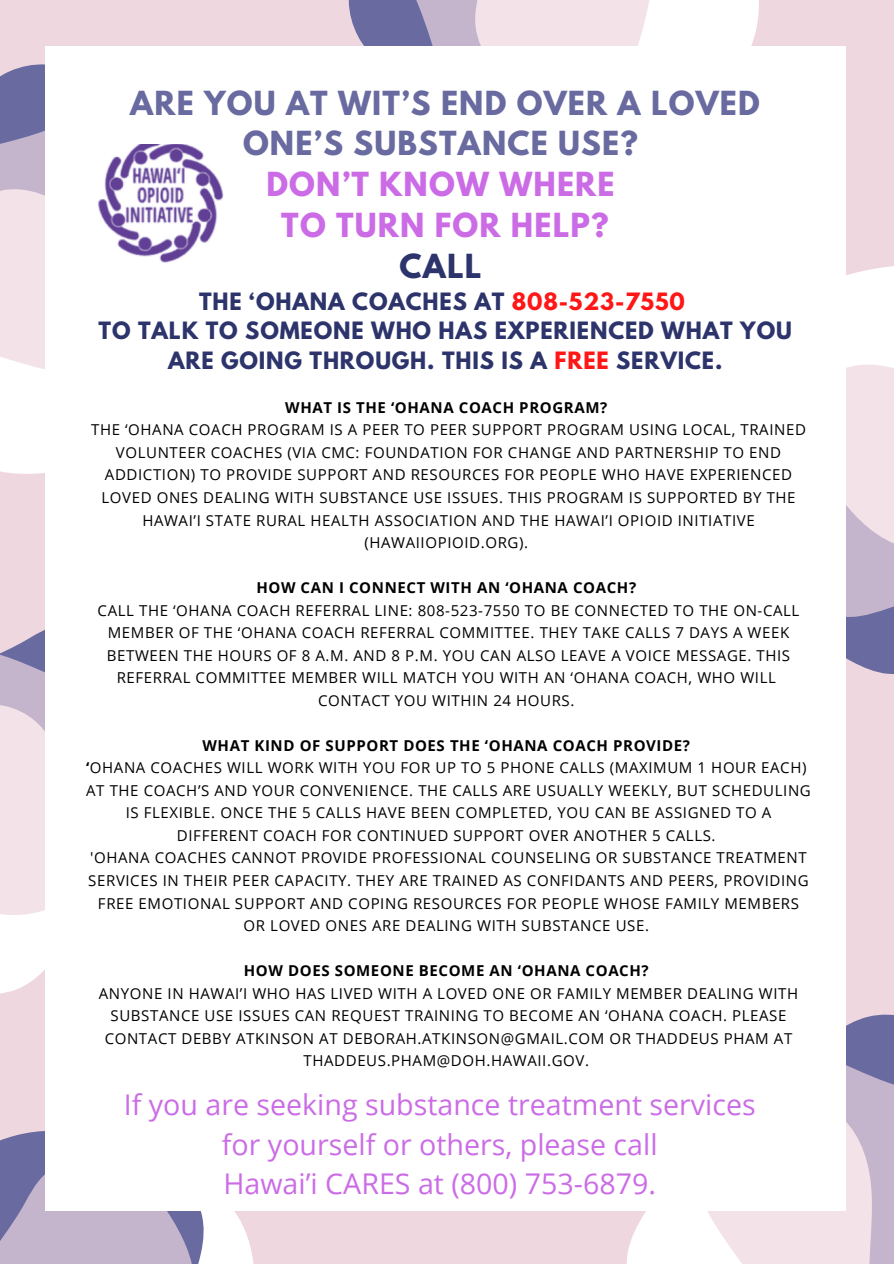
<style>
.page{position:relative;width:894px;height:1264px;background:#fff}
.page>*{position:absolute;margin:0;border:0;box-sizing:border-box;transform-origin:0 0}
.t1{font:700 29.4px/40.8px "League Spartan";letter-spacing:.04em;color:#686aa0;text-align:center}
.t2{font:700 29.4px "League Spartan";letter-spacing:.04em;color:#cb6ce6}
.t3{font:700 29.4px "League Spartan";color:#2c346b}
.t4{font:28.5px "Open Sans";color:#cb6ce6}
.t5{font:700 21.15px/29.7px "League Spartan";letter-spacing:.04em;color:#2c346b;text-align:center}
.t6{font:15px/22.5px "Open Sans";letter-spacing:.04em;color:#000;text-align:center}
.t7{font:700 15px "Open Sans";letter-spacing:.04em;color:#000}
.s1{color:#ff1616}
.s2{font-weight:700}
</style>
<div class="page">
<div style="left:0;top:0;width:893px;height:1263px;background:#efd7e0"></div>
<svg style="left:0;top:437px;width:46px;height:95px"></svg>
<svg style="left:0;top:47px;width:46px;height:390px"></svg>
<svg style="left:722px;top:0;width:37px;height:46px;background:#fdfcfc"></svg>
<svg style="left:348px;top:0;width:374px;height:46px"></svg>
<svg style="left:845px;top:205px;width:48px;height:96px"></svg>
<svg style="left:845px;top:301px;width:48px;height:389px"></svg>
<svg style="left:845px;top:948px;width:48px;height:79px"></svg>
<svg style="left:579px;top:1210px;width:97px;height:53px"></svg>
<svg style="left:676px;top:1027px;width:217px;height:236px;fill:#f3e3e9"></svg>
<svg style="left:0;top:924px;width:46px;height:122px;fill:#fff"></svg>
<svg style="left:0;top:633px;width:46px;height:291px;fill:#f3e3e9"></svg>
<svg style="left:0;top:1062px;width:46px;height:81px"></svg>
<svg style="left:0;top:1143px;width:329px;height:120px"></svg>
<div style="left:46px;top:46px;width:799px;height:1164px;background:#fff"></div>
<img style="left:98px;top:144px;width:126px;height:119px">
<p class="t1" style="left:130px;top:86px;width:631px">ARE YOU AT WIT’S END OVER A LOVED<br>ONE’S SUBSTANCE USE?</p>
<p class="t2" style="left:266px;top:170px;width:349px">DON’T KNOW WHERE</p>
<p class="t2" style="left:281px;top:210px;width:329px">TO TURN FOR HELP?</p>
<p class="t3" style="left:399px;top:251px;width:83px">CALL</p>
<p class="t5" style="left:199px;top:289px;width:487px">THE ‘OHANA COACHES AT <span class="s1">808-523-7550</span></p>
<p class="t5" style="left:99px;top:319px;width:694px">TO TALK TO SOMEONE WHO HAS EXPERIENCED WHAT YOU<br>ARE GOING THROUGH. THIS IS A <span class="s1">FREE</span> SERVICE.</p>
<p class="t7" style="left:285px;top:397px;width:323px">WHAT IS THE ‘OHANA COACH PROGRAM?</p>
<p class="t6" style="left:91px;top:418px;width:716px">THE ‘OHANA COACH PROGRAM IS A PEER TO PEER SUPPORT PROGRAM USING LOCAL, TRAINED VOLUNTEER COACHES (VIA CMC: FOUNDATION FOR CHANGE AND PARTNERSHIP TO END ADDICTION) TO PROVIDE SUPPORT AND RESOURCES FOR PEOPLE WHO HAVE EXPERIENCED LOVED ONES DEALING WITH SUBSTANCE USE ISSUES. THIS PROGRAM IS SUPPORTED BY THE HAWAI’I STATE RURAL HEALTH ASSOCIATION AND THE HAWAI’I OPIOID INITIATIVE (HAWAIIOPIOID.ORG).</p>
<p class="t7" style="left:256px;top:577px;width:381px">HOW CAN I CONNECT WITH AN ‘OHANA COACH?</p>
<p class="t6" style="left:98px;top:598px;width:703px">CALL THE ‘OHANA COACH REFERRAL LINE: 808-523-7550 TO BE CONNECTED TO THE ON-CALL MEMBER OF THE ‘OHANA COACH REFERRAL COMMITTEE. THEY TAKE CALLS 7 DAYS A WEEK BETWEEN THE HOURS OF 8 A.M. AND 8 P.M. YOU CAN ALSO LEAVE A VOICE MESSAGE. THIS REFERRAL COMMITTEE MEMBER WILL MATCH YOU WITH AN ‘OHANA COACH, WHO WILL</p>
<p class="t6" style="left:318px;top:688px;width:258px">CONTACT YOU WITHIN 24 HOURS.</p>
<p class="t7" style="left:202px;top:734px;width:489px">WHAT KIND OF SUPPORT DOES THE ‘OHANA COACH PROVIDE?</p>
<p class="t6" style="left:86px;top:756px;width:721px"><span class="s2">‘</span>OHANA COACHES WILL WORK WITH YOU FOR UP TO 5 PHONE CALLS (MAXIMUM 1 HOUR EACH)</p>
<p class="t6" style="left:86px;top:778px;width:726px">AT THE COACH’S AND YOUR CONVENIENCE. THE CALLS ARE USUALLY WEEKLY, BUT SCHEDULING<br>IS FLEXIBLE. ONCE THE 5 CALLS HAVE BEEN COMPLETED, YOU CAN BE ASSIGNED TO A<br>DIFFERENT COACH FOR CONTINUED SUPPORT OVER ANOTHER 5 CALLS.</p>
<p class="t6" style="left:88px;top:846px;width:721px">'OHANA COACHES CANNOT PROVIDE PROFESSIONAL COUNSELING OR SUBSTANCE TREATMENT SERVICES IN THEIR PEER CAPACITY. THEY ARE TRAINED AS CONFIDANTS AND PEERS, PROVIDING FREE EMOTIONAL SUPPORT AND COPING RESOURCES FOR PEOPLE WHOSE FAMILY MEMBERS OR LOVED ONES ARE DEALING WITH SUBSTANCE USE.</p>
<p class="t7" style="left:244px;top:960px;width:406px">HOW DOES SOMEONE BECOME AN ‘OHANA COACH?</p>
<p class="t6" style="left:99px;top:981px;width:700px">ANYONE IN HAWAI’I WHO HAS LIVED WITH A LOVED ONE OR FAMILY MEMBER DEALING WITH SUBSTANCE USE ISSUES CAN REQUEST TRAINING TO BECOME AN ‘OHANA COACH. PLEASE CONTACT DEBBY ATKINSON AT DEBORAH.ATKINSON@GMAIL.COM OR THADDEUS PHAM AT THADDEUS.PHAM@DOH.HAWAII.GOV.</p>
<p class="t4" style="left:124px;top:1084px;width:633px">If you are seeking substance treatment services</p>
<p class="t4" style="left:222px;top:1124px;width:437px">for yourself or others, please call</p>
<p class="t4" style="left:223px;top:1163px;width:434px">Hawai’i CARES at (800) 753-6879.</p>
</div>
